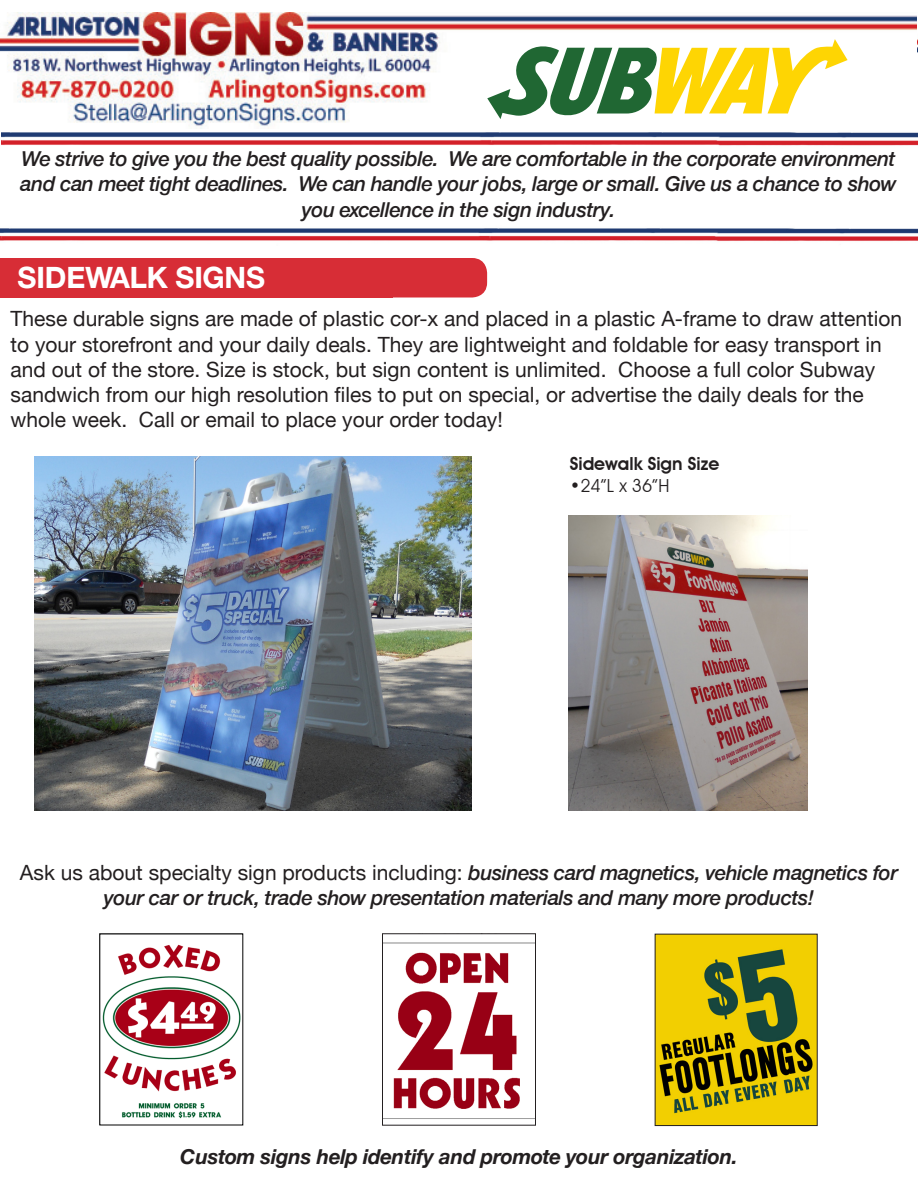
<style>
.page{position:relative;width:918px;height:1188px;background:#fff}
.page>*{position:absolute;margin:0;border:0;box-sizing:border-box;transform-origin:0 0}
.t1{font:700 30px "Helvetica";color:#fff}
.t2{font:21px/25.2px "Helvetica Neue";color:#231f20}
.t3{font:italic 500 21px/25.2px "Helvetica";color:#231f20;text-align:center}
.t4{font:italic 700 21px "Helvetica";color:#231f20}
.t5{font:600 18px "Avant Garde IT Cby BT";color:#231f20}
.t6{font:18px "Avant Garde IT Cby BT";color:#231f20}
.s1{font-family:"Helvetica Neue";font-weight:400;font-style:normal}
</style>
<div class="page">
<img style="left:35px;top:457px;width:437px;height:353px">
<img style="left:0;top:12px;width:918px;height:134px">
<img style="left:917px;top:14px;width:1px;height:117px">
<img style="left:569px;top:516px;width:239px;height:294px">
<svg style="left:487px;top:36px;width:361px;height:87px"></svg>
<div style="left:0;top:258px;width:487px;height:40px;background:#d72d36;border-radius:15px"></div>
<img style="left:102px;top:944px;width:139px;height:175px">
<img style="left:657px;top:936px;width:159px;height:188px">
<div style="left:655px;top:934px;width:163px;height:192px;border:1px solid #231f20"></div>
<img style="left:384px;top:942px;width:150px;height:177px">
<div style="left:382px;top:933px;width:154px;height:193px;border:1px solid #231f20"></div>
<img style="left:0;top:228px;width:918px;height:13px">
<p class="t3" style="left:21px;top:146px;width:877px">We strive to give you the best quality possible. We are comfortable in the corporate environment and can meet tight deadlines. We can handle your jobs, large or small. Give us a chance to show you excellence in the sign industry.</p>
<p class="t1" style="left:18px;top:259px;width:249px">SIDEWALK SIGNS</p>
<p class="t2" style="left:11px;top:306px;width:893px">These durable signs are made of plastic cor-x and placed in a plastic A-frame to draw attention to your storefront and your daily deals. They are lightweight and foldable for easy transport in and out of the store. Size is stock, but sign content is unlimited. Choose a full color Subway sandwich from our high resolution files to put on special, or advertise the daily deals for the whole week. Call or email to place your order today!</p>
<p class="t5" style="left:570px;top:453px;width:151px">Sidewalk Sign Size</p>
<p class="t6" style="left:570px;top:475px;width:101px">•24”L x 36”H</p>
<p class="t3" style="left:20px;top:859px;width:880px"><span class="s1">Ask us about specialty sign products including:</span> business card magnetics, vehicle magnetics for your car or truck, trade show presentation materials and many more products!</p>
<p class="t4" style="left:180px;top:1143px;width:559px">Custom signs help identify and promote your organization.</p>
</div>
